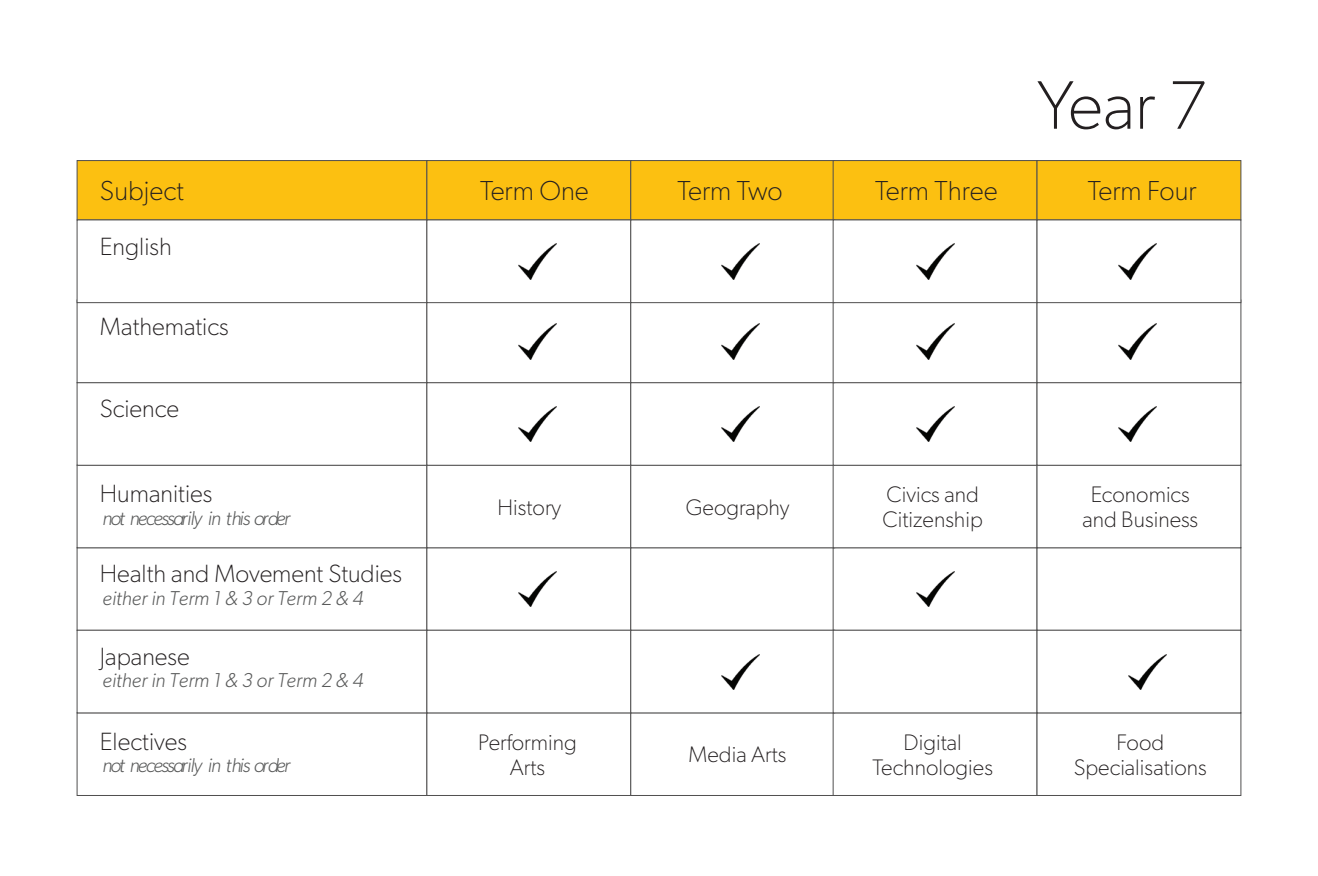
<style>
.page{position:relative;width:1318px;height:876px;background:#fff}
.page>*{position:absolute;margin:0;border:0;box-sizing:border-box;transform-origin:0 0}
.t1{font:100 68.75px "Gibson";color:#231f20}
.t2{font:100 27.5px "Gibson";color:#231f20}
.t3{font:100 25px "Gibson";color:#231f20}
.t4{font:100 22.5px/25px "Gibson";color:#231f20;text-align:center}
.t5{font:italic 300 20px "Gibson";letter-spacing:-.085em;color:#595a5a}
.t6{font:italic 300 20px "Gibson";color:#595a5a}
</style>
<div class="page">
<div style="left:77px;top:160px;width:350px;height:60px;background:#fcc011;border:1px solid #504f4f"></div>
<div style="left:426px;top:160px;width:205px;height:60px;background:#fcc011;border:1px solid #504f4f"></div>
<div style="left:630px;top:160px;width:205px;height:60px;background:#fcc011;border:1px solid #504f4f"></div>
<div style="left:832px;top:160px;width:205px;height:60px;background:#fcc011;border:1px solid #504f4f"></div>
<div style="left:1036px;top:160px;width:205px;height:60px;background:#fcc011;border:1px solid #504f4f"></div>
<img style="left:518px;top:571px;width:38px;height:36px">
<img style="left:916px;top:571px;width:38px;height:36px">
<div style="left:77px;top:464px;width:350px;height:84px;background:#fff;border:1px solid #504f4f"></div>
<div style="left:426px;top:464px;width:205px;height:84px;background:#fff;border:1px solid #504f4f"></div>
<div style="left:630px;top:464px;width:205px;height:84px;background:#fff;border:1px solid #504f4f"></div>
<div style="left:832px;top:464px;width:205px;height:84px;background:#fff;border:1px solid #504f4f"></div>
<div style="left:1036px;top:464px;width:205px;height:84px;background:#fff;border:1px solid #504f4f"></div>
<div style="left:77px;top:382px;width:350px;height:83px;background:#fff"></div>
<div style="left:426px;top:382px;width:205px;height:83px;background:#fff"></div>
<div style="left:630px;top:382px;width:205px;height:83px;background:#fff"></div>
<div style="left:832px;top:382px;width:205px;height:83px;background:#fff"></div>
<div style="left:1036px;top:382px;width:205px;height:83px;background:#fff"></div>
<img style="left:518px;top:406px;width:38px;height:36px">
<img style="left:916px;top:406px;width:38px;height:36px">
<img style="left:721px;top:406px;width:38px;height:36px">
<img style="left:1118px;top:406px;width:39px;height:36px">
<div style="left:77px;top:299px;width:350px;height:84px;background:#fff;border:1px solid #504f4f"></div>
<div style="left:426px;top:299px;width:205px;height:84px;background:#fff;border:1px solid #504f4f"></div>
<div style="left:630px;top:299px;width:205px;height:84px;background:#fff;border:1px solid #504f4f"></div>
<div style="left:832px;top:299px;width:205px;height:84px;background:#fff;border:1px solid #504f4f"></div>
<div style="left:1036px;top:299px;width:205px;height:84px;background:#fff;border:1px solid #504f4f"></div>
<img style="left:518px;top:324px;width:38px;height:35px">
<img style="left:916px;top:324px;width:38px;height:35px">
<img style="left:721px;top:324px;width:38px;height:35px">
<img style="left:1118px;top:324px;width:39px;height:35px">
<div style="left:77px;top:219px;width:350px;height:84px;background:#fff;border:1px solid #504f4f"></div>
<div style="left:426px;top:219px;width:205px;height:84px;background:#fff;border:1px solid #504f4f"></div>
<div style="left:630px;top:219px;width:205px;height:84px;background:#fff;border:1px solid #504f4f"></div>
<div style="left:832px;top:219px;width:205px;height:84px;background:#fff;border:1px solid #504f4f"></div>
<div style="left:1036px;top:219px;width:205px;height:84px;background:#fff;border:1px solid #504f4f"></div>
<img style="left:518px;top:244px;width:38px;height:35px">
<img style="left:916px;top:244px;width:38px;height:35px">
<img style="left:721px;top:244px;width:38px;height:35px">
<img style="left:1118px;top:244px;width:39px;height:35px">
<div style="left:77px;top:629px;width:350px;height:84px;background:#fff;border:1px solid #504f4f"></div>
<div style="left:426px;top:629px;width:205px;height:84px;background:#fff;border:1px solid #504f4f"></div>
<div style="left:630px;top:629px;width:205px;height:84px;background:#fff;border:1px solid #504f4f"></div>
<div style="left:832px;top:629px;width:205px;height:84px;background:#fff;border:1px solid #504f4f"></div>
<div style="left:1036px;top:629px;width:205px;height:84px;background:#fff;border:1px solid #504f4f"></div>
<img style="left:721px;top:654px;width:38px;height:35px">
<img style="left:1128px;top:654px;width:39px;height:35px">
<h1 class="t1" style="left:1037px;top:63px;width:171px">Year 7</h1>
<p class="t2" style="left:100px;top:173px;width:86px">Subject</p>
<p class="t2" style="left:480px;top:173px;width:110px">Term One</p>
<p class="t2" style="left:677px;top:173px;width:107px">Term Two</p>
<p class="t2" style="left:875px;top:173px;width:124px">Term Three</p>
<p class="t2" style="left:1087px;top:173px;width:110px">Term Four</p>
<p class="t3" style="left:100px;top:231px;width:74px">English</p>
<p class="t3" style="left:100px;top:311px;width:130px">Mathematics</p>
<p class="t3" style="left:100px;top:393px;width:81px">Science</p>
<p class="t3" style="left:100px;top:478px;width:114px">Humanities</p>
<p class="t4" style="left:882px;top:482px;width:102px;text-align:left">Civics and<br>Citizenship</p>
<p class="t4" style="left:1090px;top:482px;width:101px">Economics</p>
<p class="t4" style="left:497px;top:494px;width:65px">History</p>
<p class="t4" style="left:685px;top:494px;width:105px">Geography</p>
<p class="t5" style="left:102px;top:506px;width:189px">not necessarily in this order</p>
<p class="t4" style="left:1082px;top:507px;width:117px">and Business</p>
<p class="t3" style="left:100px;top:558px;width:304px">Health and Movement Studies</p>
<p class="t6" style="left:102px;top:586px;width:262px">either in Term 1 &amp; 3 or Term 2 &amp; 4</p>
<p class="t3" style="left:100px;top:641px;width:91px">Japanese</p>
<p class="t6" style="left:102px;top:668px;width:262px">either in Term 1 &amp; 3 or Term 2 &amp; 4</p>
<p class="t3" style="left:100px;top:726px;width:89px">Electives</p>
<p class="t4" style="left:478px;top:729px;width:100px">Performing<br>Arts</p>
<p class="t4" style="left:872px;top:729px;width:122px">Digital<br>Technologies</p>
<p class="t4" style="left:1116px;top:729px;width:49px">Food</p>
<p class="t4" style="left:688px;top:742px;width:100px">Media Arts</p>
<p class="t5" style="left:102px;top:753px;width:189px">not necessarily in this order</p>
<p class="t4" style="left:1073px;top:754px;width:134px">Specialisations</p>
</div>
